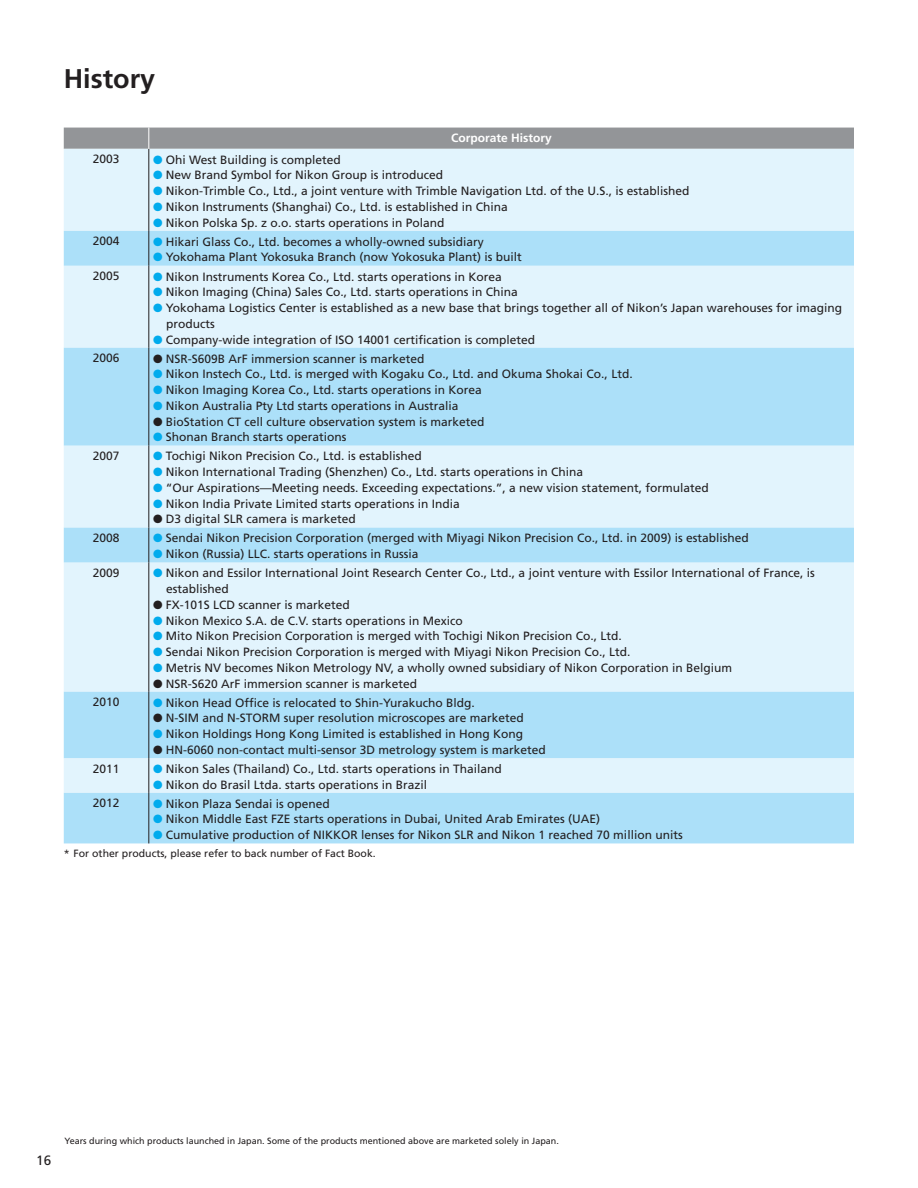
<style>
.page{position:relative;width:918px;height:1188px;background:#fff}
.page>*{position:absolute;margin:0;border:0;box-sizing:border-box;transform-origin:0 0}
.t1{font:700 27px "Frutiger";color:#231f20}
.t2{font:13.5px "Frutiger";color:#231f20}
.t3{font:12px/15.8px "Frutiger";color:#231f20}
.t4{font:700 12px "Frutiger";color:#fff}
.t5{font:10.5px "Frutiger";color:#231f20}
.t6{font:9px "Frutiger";color:#231f20}
.s1{color:#00abed}
</style>
<div class="page">
<div style="left:64px;top:149px;width:790px;height:82px;background:#e2f4fd"></div>
<svg style="left:64px;top:231px;width:790px;height:612px;background:#c8eafa"></svg>
<hr style="left:149px;top:149px;width:1px;height:82px;background:#231f20">
<hr style="left:149px;top:231px;width:1px;height:35px;background:#231f20">
<hr style="left:149px;top:266px;width:1px;height:82px;background:#231f20">
<hr style="left:149px;top:348px;width:1px;height:98px;background:#231f20">
<hr style="left:149px;top:446px;width:1px;height:82px;background:#231f20">
<hr style="left:149px;top:528px;width:1px;height:34px;background:#231f20">
<hr style="left:149px;top:562px;width:1px;height:130px;background:#231f20">
<hr style="left:149px;top:692px;width:1px;height:66px;background:#231f20">
<hr style="left:149px;top:758px;width:1px;height:35px;background:#231f20">
<hr style="left:149px;top:793px;width:1px;height:50px;background:#231f20">
<div style="left:64px;top:128px;width:790px;height:21px;background:#939598"></div>
<h1 class="t1" style="left:64px;top:67px;width:93px">History</h1>
<p class="t4" style="left:451px;top:133px;width:102px">Corporate History</p>
<p class="t3" style="left:93px;top:152px;width:28px">2003</p>
<p class="t3" style="left:153px;top:153px;width:189px"><span class="s1">●</span> Ohi West Building is completed</p>
<p class="t3" style="left:153px;top:168px;width:292px"><span class="s1">●</span> New Brand Symbol for Nikon Group is introduced</p>
<p class="t3" style="left:153px;top:184px;width:538px"><span class="s1">●</span> Nikon-Trimble Co., Ltd., a joint venture with Trimble Navigation Ltd. of the U.S., is established</p>
<p class="t3" style="left:153px;top:200px;width:356px"><span class="s1">●</span> Nikon Instruments (Shanghai) Co., Ltd. is established in China</p>
<p class="t3" style="left:153px;top:216px;width:293px"><span class="s1">●</span> Nikon Polska Sp. z o.o. starts operations in Poland</p>
<p class="t3" style="left:93px;top:234px;width:28px">2004</p>
<p class="t3" style="left:153px;top:235px;width:332px"><span class="s1">●</span> Hikari Glass Co., Ltd. becomes a wholly-owned subsidiary</p>
<p class="t3" style="left:153px;top:250px;width:370px"><span class="s1">●</span> Yokohama Plant Yokosuka Branch (now Yokosuka Plant) is built</p>
<p class="t3" style="left:93px;top:269px;width:28px">2005</p>
<p class="t3" style="left:153px;top:269px;width:350px"><span class="s1">●</span> Nikon Instruments Korea Co., Ltd. starts operations in Korea</p>
<p class="t3" style="left:153px;top:285px;width:366px"><span class="s1">●</span> Nikon Imaging (China) Sales Co., Ltd. starts operations in China</p>
<p class="t3" style="left:166px;top:301px;width:678px;text-indent:-13px"><span class="s1">●</span> Yokohama Logistics Center is established as a new base that brings together all of Nikon’s Japan warehouses for imaging products</p>
<p class="t3" style="left:153px;top:332px;width:384px"><span class="s1">●</span> Company-wide integration of ISO 14001 certification is completed</p>
<p class="t3" style="left:93px;top:351px;width:28px">2006</p>
<p class="t3" style="left:153px;top:351px;width:273px">● NSR-S609B ArF immersion scanner is marketed</p>
<p class="t3" style="left:153px;top:367px;width:481px"><span class="s1">●</span> Nikon Instech Co., Ltd. is merged with Kogaku Co., Ltd. and Okuma Shokai Co., Ltd.</p>
<p class="t3" style="left:153px;top:383px;width:330px"><span class="s1">●</span> Nikon Imaging Korea Co., Ltd. starts operations in Korea</p>
<p class="t3" style="left:153px;top:399px;width:307px"><span class="s1">●</span> Nikon Australia Pty Ltd starts operations in Australia</p>
<p class="t3" style="left:153px;top:414px;width:333px">● BioStation CT cell culture observation system is marketed</p>
<p class="t3" style="left:153px;top:430px;width:195px"><span class="s1">●</span> Shonan Branch starts operations</p>
<p class="t3" style="left:93px;top:449px;width:28px">2007</p>
<p class="t3" style="left:153px;top:449px;width:270px"><span class="s1">●</span> Tochigi Nikon Precision Co., Ltd. is established</p>
<p class="t3" style="left:153px;top:465px;width:432px"><span class="s1">●</span> Nikon International Trading (Shenzhen) Co., Ltd. starts operations in China</p>
<p class="t3" style="left:153px;top:481px;width:557px"><span class="s1">●</span> “Our Aspirations—Meeting needs. Exceeding expectations.”, a new vision statement, formulated</p>
<p class="t3" style="left:153px;top:497px;width:308px"><span class="s1">●</span> Nikon India Private Limited starts operations in India</p>
<p class="t3" style="left:153px;top:512px;width:204px">● D3 digital SLR camera is marketed</p>
<p class="t3" style="left:93px;top:531px;width:28px">2008</p>
<p class="t3" style="left:153px;top:531px;width:597px"><span class="s1">●</span> Sendai Nikon Precision Corporation (merged with Miyagi Nikon Precision Co., Ltd. in 2009) is established</p>
<p class="t3" style="left:153px;top:547px;width:267px"><span class="s1">●</span> Nikon (Russia) LLC. starts operations in Russia</p>
<p class="t3" style="left:93px;top:566px;width:28px">2009</p>
<p class="t3" style="left:166px;top:566px;width:650px;text-indent:-13px"><span class="s1">●</span> Nikon and Essilor International Joint Research Center Co., Ltd., a joint venture with Essilor International of France, is established</p>
<p class="t3" style="left:153px;top:598px;width:198px">● FX-101S LCD scanner is marketed</p>
<p class="t3" style="left:153px;top:613px;width:311px"><span class="s1">●</span> Nikon Mexico S.A. de C.V. starts operations in Mexico</p>
<p class="t3" style="left:153px;top:629px;width:470px"><span class="s1">●</span> Mito Nikon Precision Corporation is merged with Tochigi Nikon Precision Co., Ltd.</p>
<p class="t3" style="left:153px;top:645px;width:479px"><span class="s1">●</span> Sendai Nikon Precision Corporation is merged with Miyagi Nikon Precision Co., Ltd.</p>
<p class="t3" style="left:153px;top:661px;width:581px"><span class="s1">●</span> Metris NV becomes Nikon Metrology NV, a wholly owned subsidiary of Nikon Corporation in Belgium</p>
<p class="t3" style="left:153px;top:676px;width:266px">● NSR-S620 ArF immersion scanner is marketed</p>
<p class="t3" style="left:93px;top:695px;width:28px">2010</p>
<p class="t3" style="left:153px;top:695px;width:323px"><span class="s1">●</span> Nikon Head Office is relocated to Shin-Yurakucho Bldg.</p>
<p class="t3" style="left:153px;top:711px;width:372px">● N-SIM and N-STORM super resolution microscopes are marketed</p>
<p class="t3" style="left:153px;top:727px;width:372px"><span class="s1">●</span> Nikon Holdings Hong Kong Limited is established in Hong Kong</p>
<p class="t3" style="left:153px;top:743px;width:394px">● HN-6060 non-contact multi-sensor 3D metrology system is marketed</p>
<p class="t3" style="left:93px;top:761px;width:28px">2011</p>
<p class="t3" style="left:153px;top:762px;width:350px"><span class="s1">●</span> Nikon Sales (Thailand) Co., Ltd. starts operations in Thailand</p>
<p class="t3" style="left:153px;top:778px;width:276px"><span class="s1">●</span> Nikon do Brasil Ltda. starts operations in Brazil</p>
<p class="t3" style="left:93px;top:796px;width:28px">2012</p>
<p class="t3" style="left:153px;top:797px;width:178px"><span class="s1">●</span> Nikon Plaza Sendai is opened</p>
<p class="t3" style="left:153px;top:812px;width:448px"><span class="s1">●</span> Nikon Middle East FZE starts operations in Dubai, United Arab Emirates (UAE)</p>
<p class="t3" style="left:153px;top:828px;width:531px"><span class="s1">●</span> Cumulative production of NIKKOR lenses for Nikon SLR and Nikon 1 reached 70 million units</p>
<p class="t5" style="left:64px;top:849px;width:314px">* For other products, please refer to back number of Fact Book.</p>
<p class="t2" style="left:36px;top:1155px;width:17px">16</p>
<p class="t6" style="left:64px;top:1137px;width:496px">Years during which products launched in Japan. Some of the products mentioned above are marketed solely in Japan.</p>
</div>
